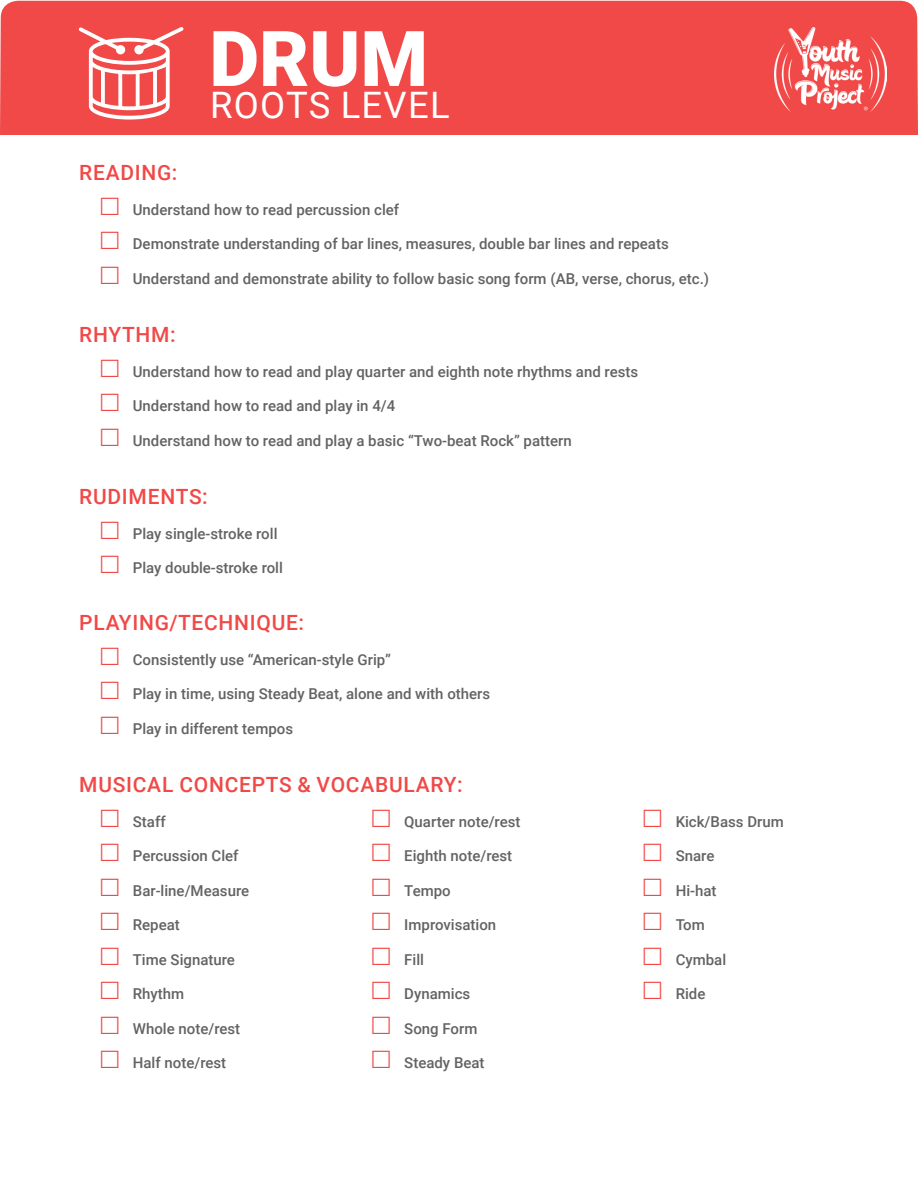
<style>
.page{position:relative;width:918px;height:1188px;background:#fff}
.page>*{position:absolute;margin:0;border:0;box-sizing:border-box;transform-origin:0 0}
.t1{font:900 76.95px "Roboto";color:#fff}
.t2{font:36.45px "Roboto";letter-spacing:.035em;color:#fff}
.R_Header{font:500 21px "Roboto";letter-spacing:.035em;color:#f04947}
.t3{font:500 15px "Roboto";color:#636366}
</style>
<div class="page">
<div style="left:0;top:1px;width:918px;height:134px;background:#f04947"></div>
<img style="left:775px;top:27px;width:111px;height:85px">
<svg style="left:79px;top:27px;width:105px;height:93px"></svg>
<p class="t1" style="left:209px;top:5px;width:220px">DRUM</p>
<p class="t2" style="left:210px;top:80px;width:241px">ROOTS LEVEL</p>
<p class="R_Header" style="left:79px;top:158px;width:100px">READING:</p>
<p class="t3" style="left:133px;top:199px;width:268px">Understand how to read percussion clef</p>
<p class="t3" style="left:133px;top:233px;width:537px">Demonstrate understanding of bar lines, measures, double bar lines and repeats</p>
<p class="t3" style="left:133px;top:268px;width:578px">Understand and demonstrate ability to follow basic song form (AB, verse, chorus, etc.)</p>
<p class="R_Header" style="left:79px;top:320px;width:98px">RHYTHM:</p>
<p class="t3" style="left:133px;top:361px;width:507px">Understand how to read and play quarter and eighth note rhythms and rests</p>
<p class="t3" style="left:133px;top:395px;width:264px">Understand how to read and play in 4/4</p>
<p class="t3" style="left:133px;top:430px;width:440px">Understand how to read and play a basic “Two-beat Rock” pattern</p>
<p class="R_Header" style="left:79px;top:482px;width:130px">RUDIMENTS:</p>
<p class="t3" style="left:133px;top:523px;width:146px">Play single-stroke roll</p>
<p class="t3" style="left:133px;top:557px;width:151px">Play double-stroke roll</p>
<p class="R_Header" style="left:79px;top:608px;width:226px">PLAYING/TECHNIQUE:</p>
<p class="t3" style="left:133px;top:649px;width:260px">Consistently use “American-style Grip”</p>
<p class="t3" style="left:133px;top:683px;width:359px">Play in time, using Steady Beat, alone and with others</p>
<p class="t3" style="left:133px;top:718px;width:162px">Play in different tempos</p>
<p class="R_Header" style="left:79px;top:770px;width:385px">MUSICAL CONCEPTS &amp; VOCABULARY:</p>
<p class="t3" style="left:133px;top:811px;width:34px">Staff</p>
<p class="t3" style="left:133px;top:845px;width:107px">Percussion Clef</p>
<p class="t3" style="left:133px;top:880px;width:118px">Bar-line/Measure</p>
<p class="t3" style="left:133px;top:914px;width:49px">Repeat</p>
<p class="t3" style="left:133px;top:949px;width:104px">Time Signature</p>
<p class="t3" style="left:133px;top:983px;width:53px">Rhythm</p>
<p class="t3" style="left:133px;top:1018px;width:109px">Whole note/rest</p>
<p class="t3" style="left:133px;top:1052px;width:95px">Half note/rest</p>
<p class="t3" style="left:404px;top:811px;width:118px">Quarter note/rest</p>
<p class="t3" style="left:404px;top:845px;width:109px">Eighth note/rest</p>
<p class="t3" style="left:404px;top:880px;width:48px">Tempo</p>
<p class="t3" style="left:404px;top:914px;width:93px">Improvisation</p>
<p class="t3" style="left:404px;top:949px;width:21px">Fill</p>
<p class="t3" style="left:404px;top:983px;width:68px">Dynamics</p>
<p class="t3" style="left:404px;top:1018px;width:75px">Song Form</p>
<p class="t3" style="left:404px;top:1052px;width:82px">Steady Beat</p>
<p class="t3" style="left:676px;top:811px;width:110px">Kick/Bass Drum</p>
<p class="t3" style="left:676px;top:845px;width:40px">Snare</p>
<p class="t3" style="left:676px;top:880px;width:42px">Hi-hat</p>
<p class="t3" style="left:676px;top:914px;width:31px">Tom</p>
<p class="t3" style="left:676px;top:949px;width:52px">Cymbal</p>
<p class="t3" style="left:676px;top:983px;width:31px">Ride</p>
</div>
